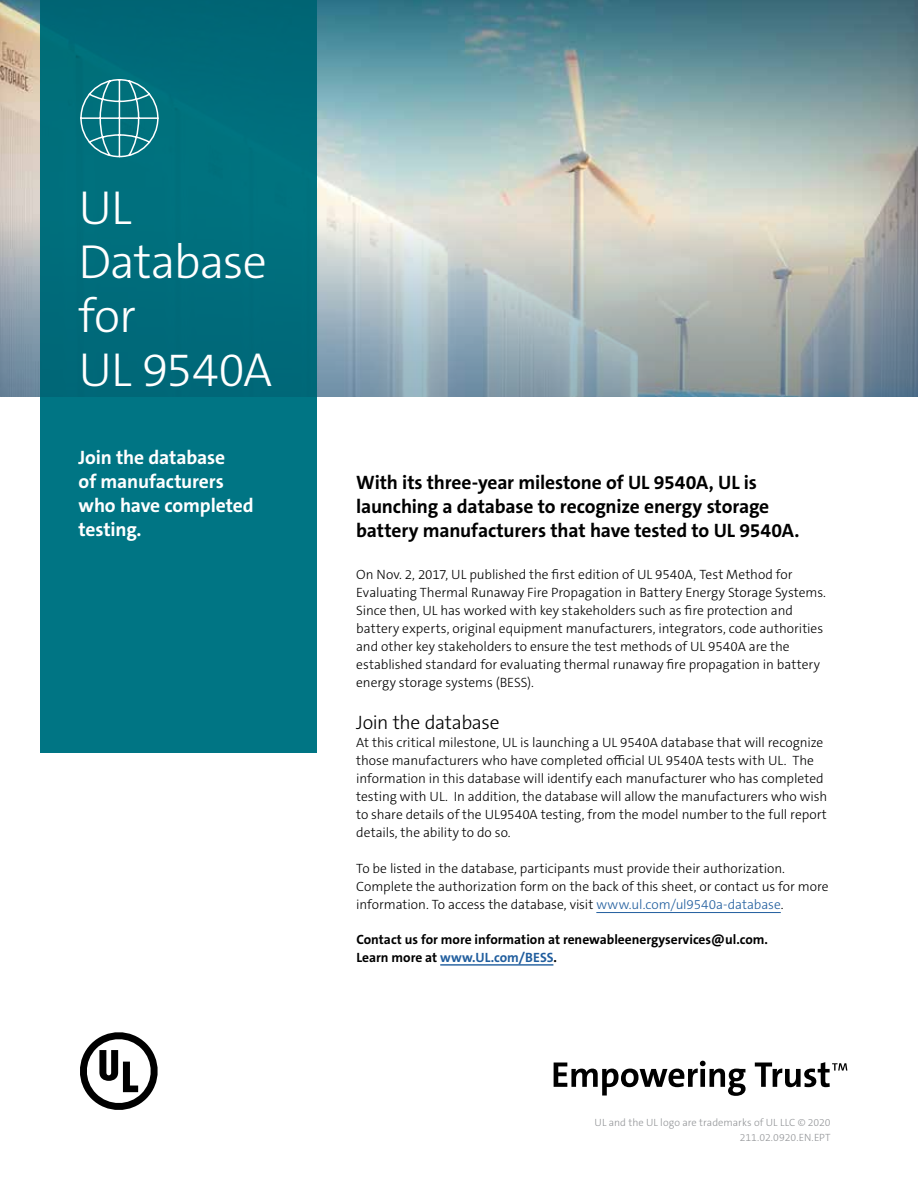
<style>
.page{position:relative;width:918px;height:1188px;background:#fff}
.page>*{position:absolute;margin:0;border:0;box-sizing:border-box;transform-origin:0 0}
.t1{font:300 48px/54px "The Sans C5";letter-spacing:-.025em;color:#fff}
.t2{font:700 19.5px/24px "The Sans C5";letter-spacing:-.01em;color:#000}
.t3{font:700 19.5px/24px "The Sans C5";letter-spacing:-.01em;color:#fff}
.t4{font:300 19.5px "The Sans C5";letter-spacing:-.02em;color:#000}
.t5{font:300 13.5px/18px "The Sans C5";letter-spacing:-.005em;color:#000}
.t6{font:700 13.5px/18px "The Sans C5";color:#000}
.t7{font:300 10.5px/15.6px "The Sans C5";letter-spacing:.005em;color:#939598;text-align:right}
.s1{color:#215e9e}
</style>
<div class="page">
<img style="left:0;top:0;width:918px;height:218px">
<svg style="left:0;top:218px;width:918px;height:178px;background:#a8b3b5"></svg>
<div style="left:41px;top:0;width:276px;height:753px;background:#007584"></div>
<svg style="left:80px;top:78px;width:79px;height:80px"></svg>
<hr style="left:440px;top:964px;width:113px;height:2px;background:#215e9e">
<svg style="left:80px;top:1032px;width:78px;height:78px"></svg>
<svg style="left:554px;top:1061px;width:293px;height:35px"></svg>
<hr style="left:596px;top:912px;width:185px;height:1px;background:#215e9e">
<h1 class="t1" style="left:79px;top:181px;width:195px">UL<br>Database for<br>UL 9540A</h1>
<h2 class="t3" style="left:79px;top:445px;width:177px">Join the database<br>of manufacturers who have completed testing.</h2>
<h2 class="t2" style="left:356px;top:471px;width:445px">With its three-year milestone of UL 9540A, UL is launching a database to recognize energy storage battery manufacturers that have tested to UL 9540A.</h2>
<p class="t5" style="left:356px;top:566px;width:471px">On Nov. 2, 2017, UL published the first edition of UL 9540A, Test Method for Evaluating Thermal Runaway Fire Propagation in Battery Energy Storage Systems.<br>Since then, UL has worked with key stakeholders such as fire protection and battery experts, original equipment manufacturers, integrators, code authorities and other key stakeholders to ensure the test methods of UL 9540A are the established standard for evaluating thermal runaway fire propagation in battery energy storage systems (BESS).</p>
<h2 class="t4" style="left:356px;top:710px;width:145px">Join the database</h2>
<p class="t5" style="left:356px;top:734px;width:472px">At this critical milestone, UL is launching a UL 9540A database that will recognize those manufacturers who have completed official UL 9540A tests with UL. The information in this database will identify each manufacturer who has completed testing with UL. In addition, the database will allow the manufacturers who wish to share details of the UL9540A testing, from the model number to the full report details, the ability to do so.</p>
<p class="t5" style="left:356px;top:860px;width:474px">To be listed in the database, participants must provide their authorization.<br>Complete the authorization form on the back of this sheet, or contact us for more information. To access the database, visit <span class="s1">www.ul.com/ul9540a-database</span>.</p>
<p class="t6" style="left:356px;top:931px;width:413px">Contact us for more information at renewableenergyservices@ul.com.<br>Learn more at <span class="s1">www.UL.com/BESS</span>.</p>
<p class="t7" style="left:595px;top:1114px;width:238px">UL and the UL logo are trademarks of UL LLC © 2020<br>211.02.0920.EN.EPT</p>
</div>
